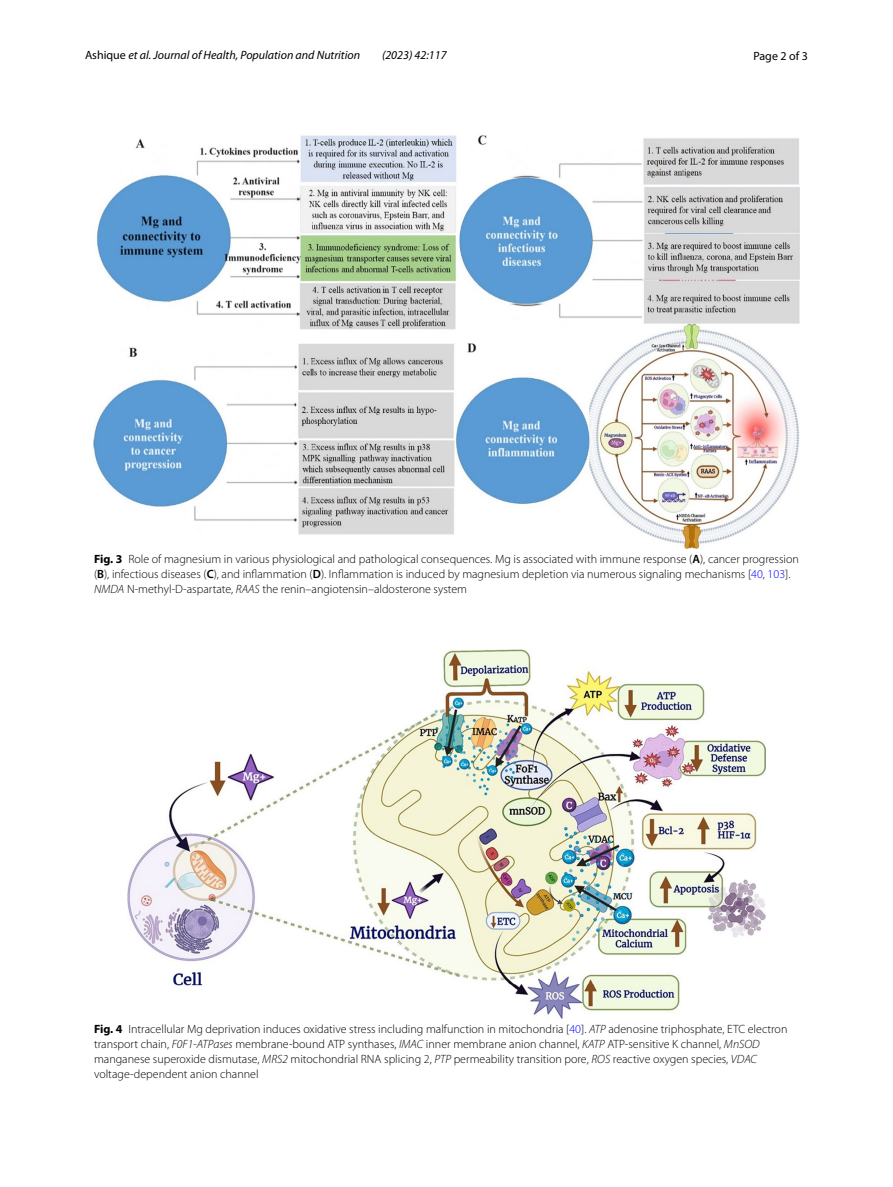
<style>
.page{position:relative;width:893px;height:1187px;background:#fff}
.page>*{position:absolute;margin:0;border:0;box-sizing:border-box;transform-origin:0 0}
.t1{font:300 12px/15px "Myriad Pro";color:#000}
.t2{font:italic 12px "Myriad Pro";color:#000}
.t3{font:12px "Myriad Pro";color:#000}
.s1{font-style:normal}
.s2{font-weight:700}
.s3{font-weight:600}
.s4{color:#00f}
.s5{font-style:italic}
</style>
<div class="page">
<img style="left:94px;top:135px;width:705px;height:413px">
<img style="left:128px;top:649px;width:637px;height:369px">
<p class="t2" style="left:85px;top:48px;width:277px"><span class="s1">Ashique</span> et al. Journal of Health, Population and Nutrition</p>
<p class="t2" style="left:382px;top:48px;width:66px">(2023) 42:117</p>
<p class="t3" style="left:753px;top:48px;width:56px">Page 2 of 3</p>
<p class="t1" style="left:94px;top:552px;width:706px"><span class="s2">Fig. 3</span> Role of magnesium in various physiological and pathological consequences. Mg is associated with immune response (<span class="s3">A</span>), cancer progression (<span class="s3">B</span>), infectious diseases (<span class="s3">C</span>), and inflammation (<span class="s3">D</span>). Inflammation is induced by magnesium depletion via numerous signaling mechanisms [<span class="s4">40</span>, <span class="s4">103</span>].<br><span class="s5">NMDA</span> N-methyl-D-aspartate, <span class="s5">RAAS</span> the renin–angiotensin–aldosterone system</p>
<p class="t1" style="left:94px;top:1022px;width:695px"><span class="s2">Fig. 4</span> Intracellular Mg deprivation induces oxidative stress including malfunction in mitochondria [<span class="s4">40</span>]. <span class="s5">ATP</span> adenosine triphosphate, ETC electron transport chain, <span class="s5">F0F1-ATPases</span> membrane-bound ATP synthases, <span class="s5">IMAC</span> inner membrane anion channel, <span class="s5">KATP</span> ATP-sensitive K channel, <span class="s5">MnSOD </span>manganese superoxide dismutase, <span class="s5">MRS2</span> mitochondrial RNA splicing 2, <span class="s5">PTP</span> permeability transition pore, <span class="s5">ROS</span> reactive oxygen species, <span class="s5">VDAC </span>voltage-dependent anion channel</p>
</div>
